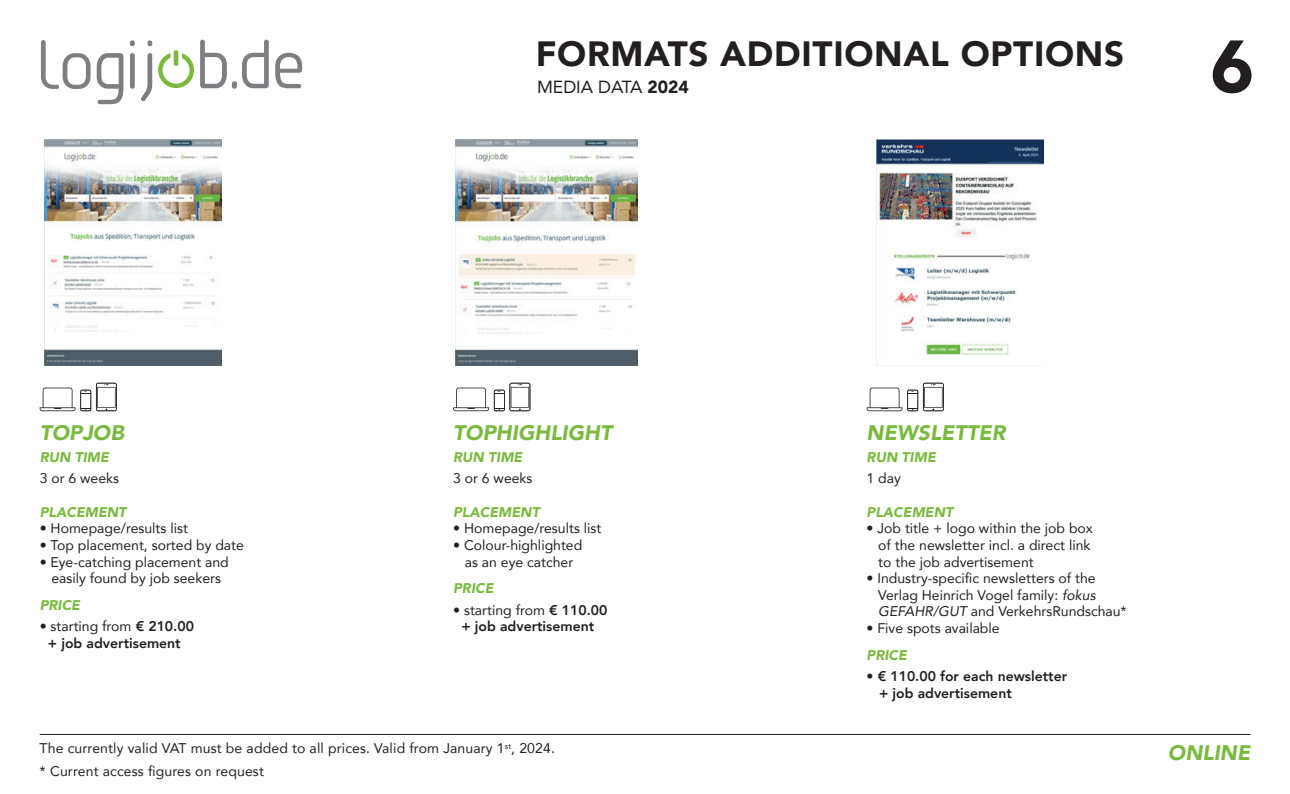
<style>
.page{position:relative;width:1290px;height:794px;background:#fff}
.page>*{position:absolute;margin:0;border:0;box-sizing:border-box;transform-origin:0 0}
.t1{font:900 73.5px "Avenir";color:#231f20}
.t2{font:900 35px "Avenir";letter-spacing:.02em;color:#231f20}
.t3{font:italic 900 21px "Avenir";color:#79ba3e}
.t4{font:17.5px "Avenir";color:#231f20}
.t5{font:14px/16.6px "Avenir";color:#231f20}
.t6{font:800 14px/16.6px "Avenir";color:#231f20;text-align:center}
.t7{font:italic 900 14px "Avenir";color:#79ba3e}
.s1{font-weight:400}
.s2{font-weight:900}
.s3{font-style:italic}
</style>
<div class="page">
<hr style="left:40px;top:734px;width:1210px;height:1px;background:#231f20">
<svg style="left:97px;top:53px;width:26px;height:51px"></svg>
<svg style="left:130px;top:40px;width:5px;height:6px"></svg>
<svg style="left:130px;top:53px;width:5px;height:36px"></svg>
<svg style="left:147px;top:40px;width:5px;height:6px"></svg>
<svg style="left:141px;top:53px;width:11px;height:48px"></svg>
<svg style="left:200px;top:40px;width:69px;height:49px"></svg>
<svg style="left:275px;top:53px;width:27px;height:35px"></svg>
<svg style="left:41px;top:40px;width:50px;height:49px"></svg>
<svg style="left:158px;top:53px;width:36px;height:35px"></svg>
<hr style="left:174px;top:50px;width:4px;height:16px;background:#79ba3e;border-radius:2px">
<svg style="left:453px;top:383px;width:77px;height:28px"></svg>
<svg style="left:40px;top:383px;width:77px;height:28px"></svg>
<img style="left:44px;top:140px;width:177px;height:225px">
<svg style="left:866px;top:383px;width:78px;height:28px"></svg>
<img style="left:456px;top:140px;width:181px;height:225px">
<img style="left:876px;top:140px;width:167px;height:225px">
<h3 class="t3" style="left:40px;top:415px;width:86px">TOPJOB</h3>
<p class="t7" style="left:40px;top:445px;width:71px">RUN TIME</p>
<p class="t5" style="left:40px;top:470px;width:81px">3 or 6 weeks</p>
<p class="t7" style="left:40px;top:500px;width:88px">PLACEMENT</p>
<p class="t5" style="left:40px;top:520px;width:150px">• Homepage/results list</p>
<p class="t5" style="left:40px;top:536px;width:206px">• Top placement, sorted by date</p>
<p class="t5" style="left:40px;top:553px;width:191px;text-align:center">• Eye-catching placement and easily found by job seekers</p>
<p class="t7" style="left:40px;top:593px;width:42px">PRICE</p>
<p class="t6" style="left:40px;top:618px;width:156px"><span class="s1">• starting from</span> € 210.00 + job advertisement</p>
<h2 class="t2" style="left:536px;top:24px;width:590px">FORMATS ADDITIONAL OPTIONS</h2>
<p class="t4" style="left:537px;top:73px;width:153px">MEDIA DATA <span class="s2">2024</span></p>
<h1 class="t1" style="left:1210px;top:4px;width:45px">6</h1>
<h3 class="t3" style="left:453px;top:415px;width:161px">TOPHIGHLIGHT</h3>
<p class="t7" style="left:453px;top:445px;width:71px">RUN TIME</p>
<p class="t5" style="left:453px;top:470px;width:81px">3 or 6 weeks</p>
<p class="t7" style="left:453px;top:500px;width:88px">PLACEMENT</p>
<p class="t5" style="left:453px;top:520px;width:150px">• Homepage/results list</p>
<p class="t5" style="left:453px;top:536px;width:131px;text-align:center">• Colour-highlighted as an eye catcher</p>
<p class="t7" style="left:453px;top:576px;width:42px">PRICE</p>
<p class="t6" style="left:453px;top:601px;width:156px"><span class="s1">• starting from</span> € 110.00 + job advertisement</p>
<h3 class="t3" style="left:866px;top:415px;width:140px">NEWSLETTER</h3>
<p class="t7" style="left:866px;top:445px;width:71px">RUN TIME</p>
<p class="t5" style="left:866px;top:470px;width:36px">1 day</p>
<p class="t7" style="left:866px;top:500px;width:88px">PLACEMENT</p>
<p class="t5" style="left:878px;top:520px;width:216px;text-indent:-12px">• Job title + logo within the job box of the newsletter incl. a direct link to the job advertisement</p>
<p class="t5" style="left:878px;top:569px;width:250px;text-indent:-12px">• Industry-specific newsletters of the<br>Verlag Heinrich Vogel family: <span class="s3">fokus<br>GEFAHR/GUT</span> and VerkehrsRundschau*</p>
<p class="t5" style="left:866px;top:619px;width:135px">• Five spots available</p>
<p class="t7" style="left:866px;top:643px;width:42px">PRICE</p>
<p class="t6" style="left:879px;top:668px;width:190px;text-align:left;text-indent:-12px">• € 110.00 for each newsletter + job advertisement</p>
<p class="t5" style="left:40px;top:736px;width:517px;line-height:22.8px">The currently valid VAT must be added to all prices. Valid from January 1<sup>st</sup>, 2024. * Current access figures on request</p>
<h3 class="t3" style="left:1168px;top:735px;width:84px">ONLINE</h3>
</div>
